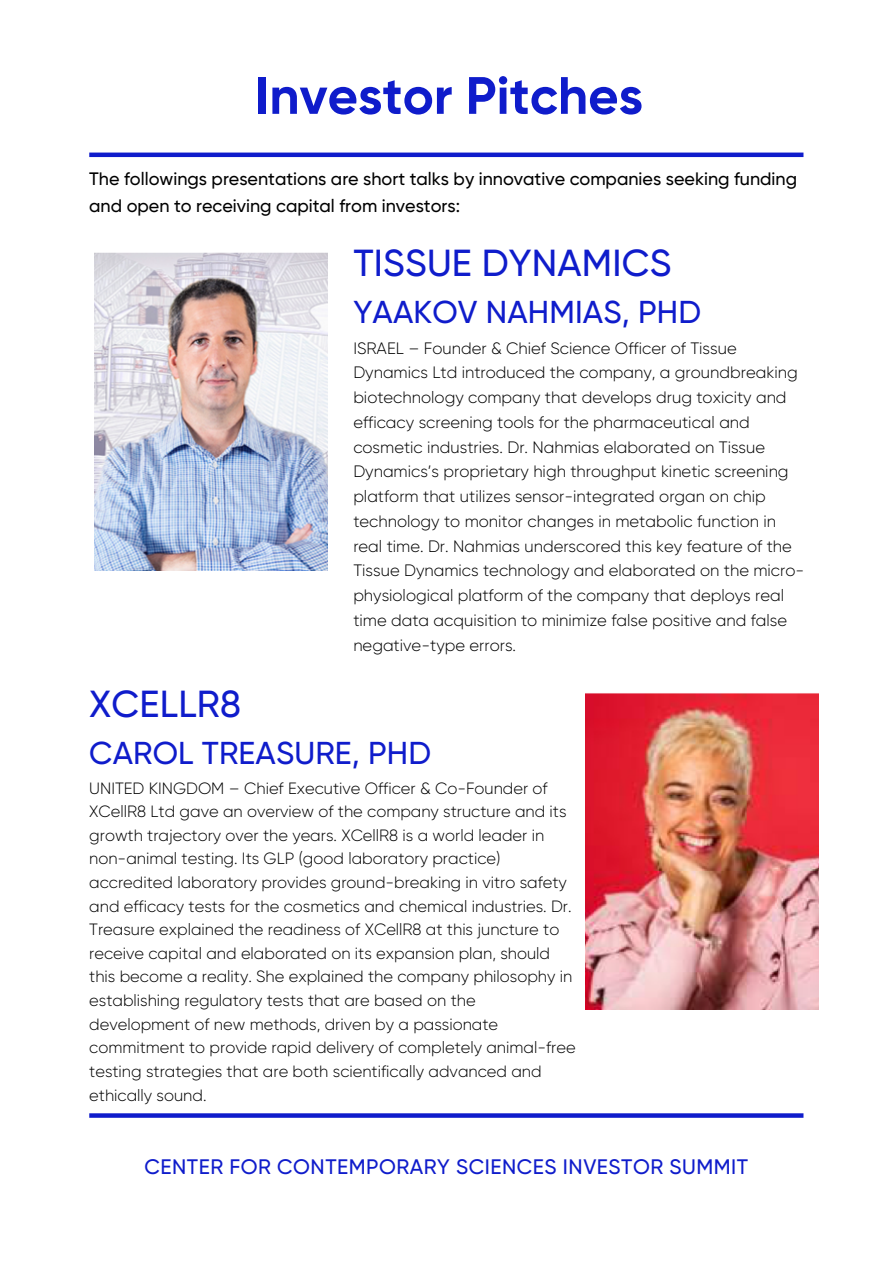
<style>
.page{position:relative;width:893px;height:1264px;background:#fff}
.page>*{position:absolute;margin:0;border:0;box-sizing:border-box;transform-origin:0 0}
.t1{font:700 52.5px "Gilroy";color:#0f1ccb}
.t2{font:500 37.65px "Gilroy";letter-spacing:.005em;color:#0f1ccb}
.t3{font:500 31.65px "Gilroy";letter-spacing:.005em;color:#0f1ccb}
.t4{font:500 21px "Gilroy";letter-spacing:.025em;color:#0f1ccb}
.t5{font:500 18px/27px "Gilroy";color:#000}
.t6{font:300 16.5px/24.8px "Gilroy";color:#000}
.t7{font:300 16.35px/23.5px "Gilroy";color:#000}
</style>
<div class="page">
<img style="left:95px;top:253px;width:232px;height:317px">
<img style="left:585px;top:693px;width:233px;height:316px">
<div style="left:89px;top:152px;width:714px;height:5px;background:#0f1ccb"></div>
<svg style="left:89px;top:1113px;width:714px;height:4px;background:#202cce"></svg>
<h1 class="t1" style="left:255px;top:64px;width:389px">Investor Pitches</h1>
<p class="t5" style="left:89px;top:165px;width:709px">The followings presentations are short talks by innovative companies seeking funding and open to receiving capital from investors:</p>
<h2 class="t2" style="left:353px;top:241px;width:319px">TISSUE DYNAMICS</h2>
<h3 class="t3" style="left:353px;top:294px;width:349px">YAAKOV NAHMIAS, PHD</h3>
<p class="t6" style="left:353px;top:336px;width:452px">ISRAEL – Founder &amp; Chief Science Officer of Tissue Dynamics Ltd introduced the company, a groundbreaking biotechnology company that develops drug toxicity and efficacy screening tools for the pharmaceutical and cosmetic industries. Dr. Nahmias elaborated on Tissue Dynamics’s proprietary high throughput kinetic screening platform that utilizes sensor-integrated organ on chip technology to monitor changes in metabolic function in real time. Dr. Nahmias underscored this key feature of the Tissue Dynamics technology and elaborated on the micro&shy;physiological platform of the company that deploys real time data acquisition to minimize false positive and false negative-type errors.</p>
<h2 class="t2" style="left:89px;top:682px;width:153px">XCELLR8</h2>
<h3 class="t3" style="left:89px;top:734px;width:343px">CAROL TREASURE, PHD</h3>
<p class="t7" style="left:89px;top:776px;width:488px">UNITED KINGDOM – Chief Executive Officer &amp; Co-Founder of XCellR8 Ltd gave an overview of the company structure and its growth trajectory over the years. XCellR8 is a world leader in non-animal testing. Its GLP (good laboratory practice) accredited laboratory provides ground-breaking in vitro safety and efficacy tests for the cosmetics and chemical industries. Dr.<br>Treasure explained the readiness of XCellR8 at this juncture to receive capital and elaborated on its expansion plan, should this become a reality. She explained the company philosophy in establishing regulatory tests that are based on the development of new methods, driven by a passionate commitment to provide rapid delivery of completely animal-free testing strategies that are both scientifically advanced and ethically sound.</p>
<p class="t4" style="left:144px;top:1154px;width:605px">CENTER FOR CONTEMPORARY SCIENCES INVESTOR SUMMIT</p>
</div>
